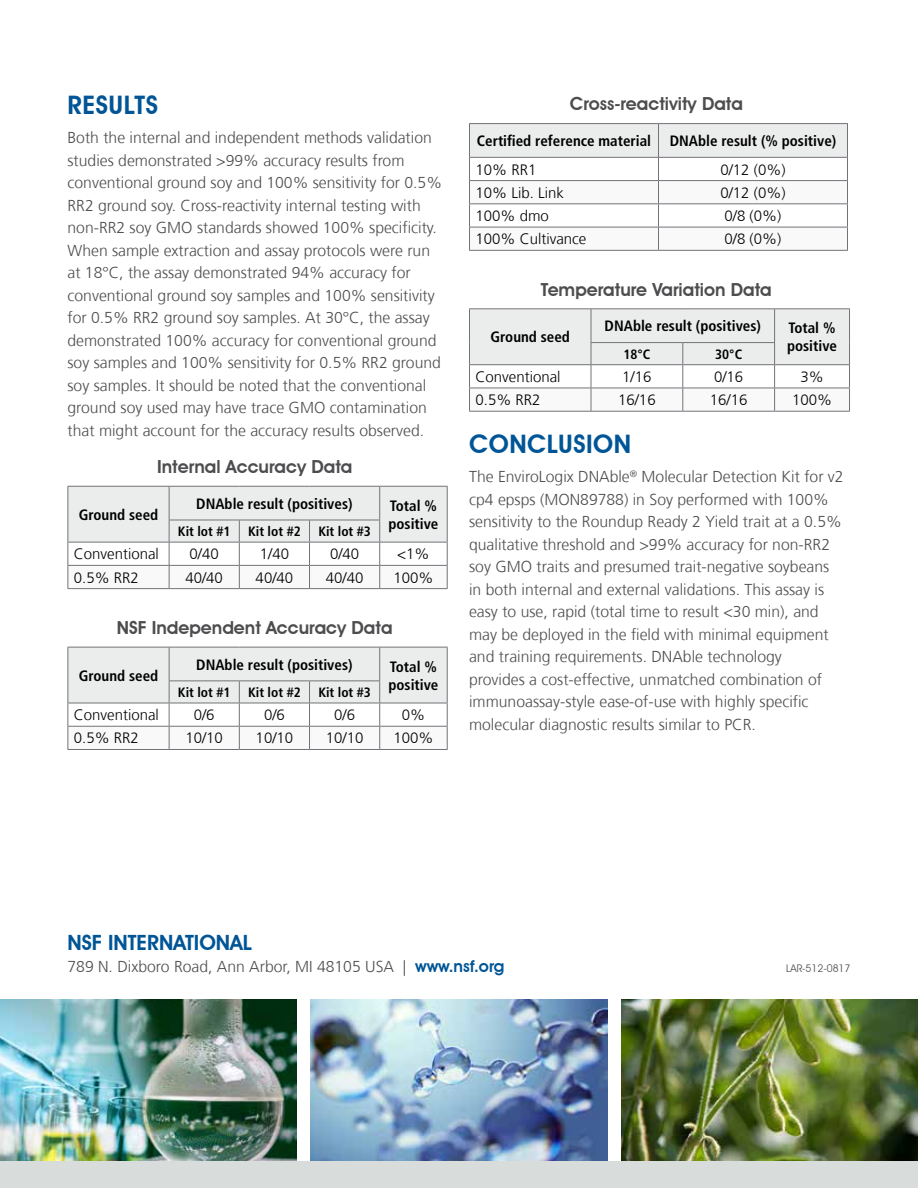
<style>
.page{position:relative;width:918px;height:1188px;background:#fff}
.page>*{position:absolute;margin:0;border:0;box-sizing:border-box;transform-origin:0 0}
.t1{font:600 25.5px "Avant Garde IT Cby BT";letter-spacing:.02em;color:#005596}
.t2{font:600 21px "Avant Garde IT Cby BT";color:#005596}
.t3{font:600 18px "Avant Garde IT Cby BT";color:#4d4d4f}
.t4{font:300 15.75px/22.5px "Frutiger";color:#4d4d4f}
.t5{font:300 15px "Frutiger";color:#000}
.t6{font:700 condensed 15px/18px "Frutiger LT Std";color:#000}
.t7{font:700 condensed 13.5px "Frutiger LT Std";color:#000}
.t8{font:10.5px "Avant Garde IT Cby BT";color:#4d4d4f}
.s1{font-family:"Avant Garde IT Cby BT";font-weight:600;font-size:16.5px;color:#005596}
</style>
<div class="page">
<div style="left:0;top:1161px;width:918px;height:27px;background:#d8dcdb"></div>
<img style="left:0;top:999px;width:297px;height:162px">
<img style="left:621px;top:999px;width:297px;height:162px">
<img style="left:310px;top:999px;width:298px;height:162px">
<hr style="left:469px;top:123px;width:189px;height:1px;background:#747278">
<hr style="left:658px;top:123px;width:190px;height:1px;background:#747278">
<hr style="left:469px;top:250px;width:189px;height:1px;background:#747278">
<svg style="left:469px;top:124px;width:379px;height:126px"></svg>
<hr style="left:658px;top:250px;width:190px;height:1px;background:#747278">
<hr style="left:469px;top:308px;width:122px;height:1px;background:#747278">
<hr style="left:591px;top:308px;width:92px;height:1px;background:#747278">
<hr style="left:683px;top:308px;width:92px;height:1px;background:#747278">
<hr style="left:775px;top:308px;width:75px;height:1px;background:#747278">
<hr style="left:469px;top:411px;width:122px;height:1px;background:#747278">
<hr style="left:591px;top:411px;width:92px;height:1px;background:#747278">
<hr style="left:683px;top:411px;width:92px;height:1px;background:#747278">
<svg style="left:469px;top:309px;width:381px;height:102px"></svg>
<hr style="left:775px;top:411px;width:75px;height:1px;background:#747278">
<svg style="left:68px;top:486px;width:380px;height:102px"></svg>
<hr style="left:68px;top:588px;width:101px;height:1px;background:#747278">
<hr style="left:169px;top:588px;width:70px;height:1px;background:#747278">
<hr style="left:239px;top:588px;width:71px;height:1px;background:#747278">
<hr style="left:310px;top:588px;width:70px;height:1px;background:#747278">
<hr style="left:380px;top:588px;width:68px;height:1px;background:#747278">
<svg style="left:68px;top:647px;width:380px;height:102px"></svg>
<hr style="left:68px;top:749px;width:101px;height:1px;background:#747278">
<hr style="left:169px;top:749px;width:70px;height:1px;background:#747278">
<hr style="left:239px;top:749px;width:71px;height:1px;background:#747278">
<hr style="left:310px;top:749px;width:70px;height:1px;background:#747278">
<hr style="left:380px;top:749px;width:68px;height:1px;background:#747278">
<h1 class="t1" style="left:68px;top:89px;width:92px">RESULTS</h1>
<p class="t4" style="left:68px;top:127px;width:376px">Both the internal and independent methods validation studies demonstrated &gt;99% accuracy results from conventional ground soy and 100% sensitivity for 0.5% RR2 ground soy. Cross-reactivity internal testing with non-RR2 soy GMO standards showed 100% specificity.<br>When sample extraction and assay protocols were run at 18°C, the assay demonstrated 94% accuracy for conventional ground soy samples and 100% sensitivity for 0.5% RR2 ground soy samples. At 30°C, the assay demonstrated 100% accuracy for conventional ground soy samples and 100% sensitivity for 0.5% RR2 ground soy samples. It should be noted that the conventional ground soy used may have trace GMO contamination that might account for the accuracy results observed.</p>
<p class="t3" style="left:157px;top:456px;width:197px">Internal Accuracy Data</p>
<p class="t6" style="left:79px;top:506px;width:81px">Ground seed</p>
<p class="t6" style="left:196px;top:495px;width:158px">DNAble result (positives)</p>
<p class="t6" style="left:388px;top:497px;width:52px">Total % positive</p>
<p class="t7" style="left:178px;top:523px;width:54px">Kit lot #1</p>
<p class="t7" style="left:248px;top:523px;width:54px">Kit lot #2</p>
<p class="t7" style="left:318px;top:523px;width:54px">Kit lot #3</p>
<p class="t5" style="left:74px;top:546px;width:87px">Conventional</p>
<p class="t5" style="left:190px;top:546px;width:31px">0/40</p>
<p class="t5" style="left:260px;top:546px;width:31px">1/40</p>
<p class="t5" style="left:330px;top:546px;width:31px">0/40</p>
<p class="t5" style="left:397px;top:546px;width:34px">&lt;1%</p>
<p class="t5" style="left:74px;top:569px;width:67px">0.5% RR2</p>
<p class="t5" style="left:185px;top:569px;width:39px">40/40</p>
<p class="t5" style="left:256px;top:569px;width:39px">40/40</p>
<p class="t5" style="left:326px;top:569px;width:39px">40/40</p>
<p class="t5" style="left:393px;top:569px;width:42px">100%</p>
<p class="t3" style="left:117px;top:617px;width:277px">NSF Independent Accuracy Data</p>
<p class="t6" style="left:79px;top:667px;width:81px">Ground seed</p>
<p class="t6" style="left:196px;top:655px;width:158px">DNAble result (positives)</p>
<p class="t6" style="left:388px;top:658px;width:52px">Total % positive</p>
<p class="t7" style="left:178px;top:684px;width:54px">Kit lot #1</p>
<p class="t7" style="left:248px;top:684px;width:54px">Kit lot #2</p>
<p class="t7" style="left:318px;top:684px;width:54px">Kit lot #3</p>
<p class="t5" style="left:74px;top:707px;width:87px">Conventional</p>
<p class="t5" style="left:194px;top:707px;width:22px">0/6</p>
<p class="t5" style="left:264px;top:707px;width:22px">0/6</p>
<p class="t5" style="left:334px;top:707px;width:22px">0/6</p>
<p class="t5" style="left:402px;top:707px;width:25px">0%</p>
<p class="t5" style="left:74px;top:730px;width:67px">0.5% RR2</p>
<p class="t5" style="left:185px;top:730px;width:39px">10/10</p>
<p class="t5" style="left:256px;top:730px;width:39px">10/10</p>
<p class="t5" style="left:326px;top:730px;width:39px">10/10</p>
<p class="t5" style="left:393px;top:730px;width:42px">100%</p>
<p class="t3" style="left:570px;top:93px;width:175px">Cross-reactivity Data</p>
<p class="t6" style="left:477px;top:132px;width:361px">Certified reference material DNAble result (% positive)</p>
<p class="t5" style="left:475px;top:161px;width:62px">10% RR1</p>
<p class="t5" style="left:720px;top:161px;width:67px">0/12 (0%)</p>
<p class="t5" style="left:475px;top:184px;width:90px">10% Lib. Link</p>
<p class="t5" style="left:720px;top:184px;width:67px">0/12 (0%)</p>
<p class="t5" style="left:475px;top:207px;width:75px">100% dmo</p>
<p class="t5" style="left:725px;top:207px;width:58px">0/8 (0%)</p>
<p class="t5" style="left:475px;top:231px;width:112px">100% Cultivance</p>
<p class="t5" style="left:725px;top:231px;width:58px">0/8 (0%)</p>
<p class="t3" style="left:541px;top:278px;width:232px">Temperature Variation Data</p>
<p class="t6" style="left:490px;top:328px;width:81px">Ground seed</p>
<p class="t6" style="left:605px;top:317px;width:158px">DNAble result (positives)</p>
<p class="t6" style="left:787px;top:319px;width:52px">Total % positive</p>
<p class="t7" style="left:623px;top:346px;width:28px">18°C</p>
<p class="t7" style="left:715px;top:346px;width:28px">30°C</p>
<p class="t5" style="left:476px;top:368px;width:87px">Conventional</p>
<p class="t5" style="left:622px;top:368px;width:31px">1/16</p>
<p class="t5" style="left:714px;top:368px;width:31px">0/16</p>
<p class="t5" style="left:800px;top:368px;width:25px">3%</p>
<p class="t5" style="left:476px;top:392px;width:67px">0.5% RR2</p>
<p class="t5" style="left:618px;top:392px;width:39px">16/16</p>
<p class="t5" style="left:710px;top:392px;width:39px">16/16</p>
<p class="t5" style="left:792px;top:392px;width:42px">100%</p>
<h1 class="t1" style="left:469px;top:428px;width:164px">CONCLUSION</h1>
<p class="t4" style="left:469px;top:466px;width:376px">The EnviroLogix DNAble<sup>®</sup> Molecular Detection Kit for v2 cp4 epsps (MON89788) in Soy performed with 100% sensitivity to the Roundup Ready 2 Yield trait at a 0.5% qualitative threshold and &gt;99% accuracy for non-RR2 soy GMO traits and presumed trait-negative soybeans in both internal and external validations. This assay is easy to use, rapid (total time to result &lt;30 min), and may be deployed in the field with minimal equipment and training requirements. DNAble technology<br>provides a cost-effective, unmatched combination of immunoassay-style ease-of-use with highly specific molecular diagnostic results similar to PCR.</p>
<h2 class="t2" style="left:68px;top:929px;width:186px">NSF INTERNATIONAL</h2>
<p class="t4" style="left:68px;top:956px;width:439px">789 N. Dixboro Road, Ann Arbor, MI 48105 USA | <span class="s1">www.nsf.org</span></p>
<p class="t8" style="left:786px;top:962px;width:66px">LAR-512-0817</p>
</div>
